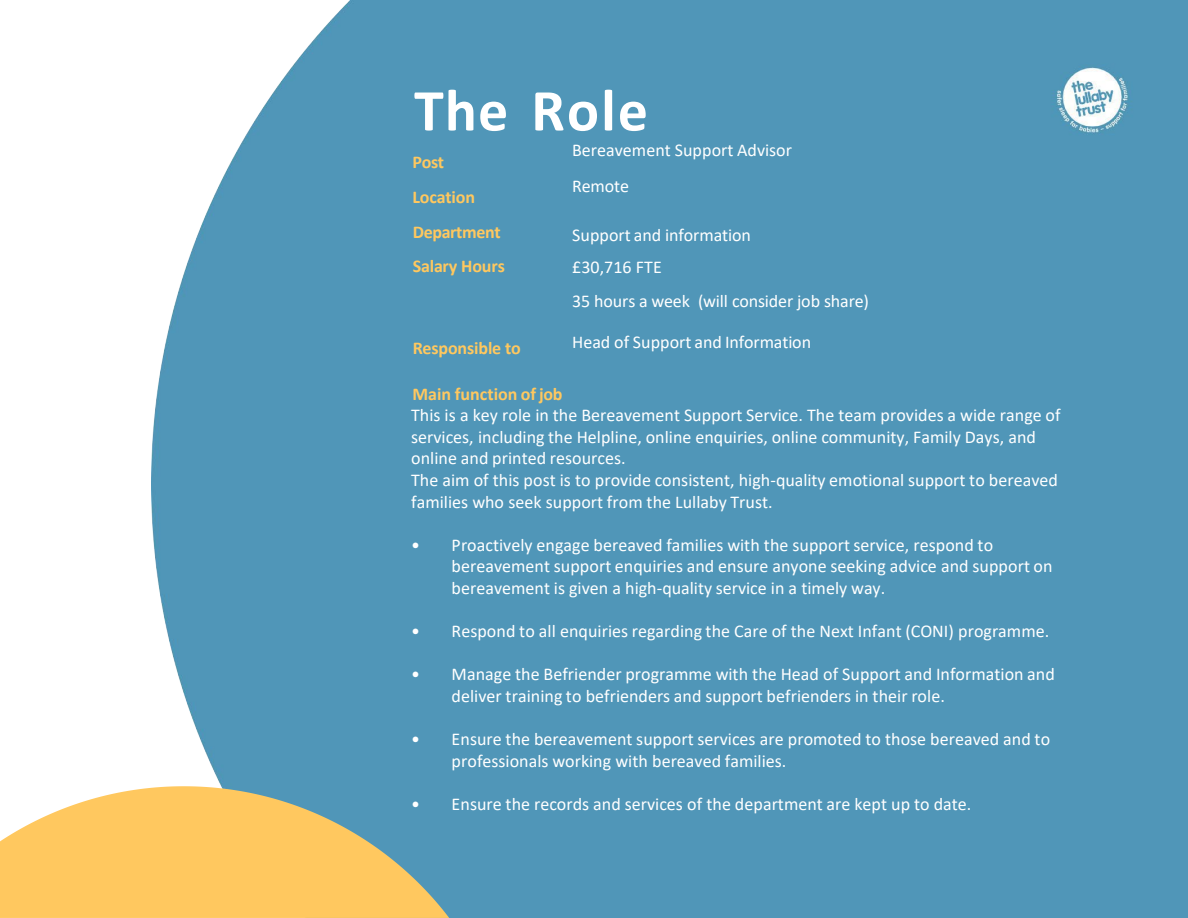
<style>
.page{position:relative;width:1188px;height:918px;background:#fff}
.page>*{position:absolute;margin:0;border:0;box-sizing:border-box;transform-origin:0 0}
.t1{font:700 60px "Calibri";letter-spacing:.03em;color:#fff}
.t2{font:18px/21.6px "Calibri";color:#fff}
.t3{font:700 18px/33.3px "Calibri";letter-spacing:-.01em;color:#ffc85f}
</style>
<div class="page">
<div style="left:151px;top:0;width:1037px;height:918px;background:#5096b8"></div>
<svg style="left:0;top:786px;width:449px;height:132px;fill:#ffc85f"></svg>
<h2 class="t1" style="left:414px;top:68px;width:235px">The Role</h2>
<p class="t2" style="left:572px;top:139px;width:221px">Bereavement Support Advisor</p>
<p class="t2" style="left:572px;top:175px;width:58px">Remote</p>
<p class="t2" style="left:572px;top:224px;width:180px">Support and information</p>
<p class="t2" style="left:572px;top:256px;width:91px">£30,716 FTE</p>
<p class="t2" style="left:572px;top:290px;width:298px">35 hours a week (will consider job share)</p>
<p class="t2" style="left:572px;top:331px;width:240px">Head of Support and Information</p>
<p class="t3" style="left:413px;top:145px;width:33px">Post</p>
<p class="t3" style="left:413px;top:180px;width:64px">Location</p>
<p class="t3" style="left:413px;top:216px;width:94px">Department<br>Salary Hours</p>
<p class="t3" style="left:413px;top:331px;width:110px">Responsible to</p>
<p class="t3" style="left:413px;top:377px;width:152px">Main function of job</p>
<p class="t2" style="left:411px;top:404px;width:651px">This is a key role in the Bereavement Support Service. The team provides a wide range of services, including the Helpline, online enquiries, online community, Family Days, and online and printed resources.</p>
<p class="t2" style="left:411px;top:469px;width:648px">The aim of this post is to provide consistent, high-quality emotional support to bereaved families who seek support from the Lullaby Trust.</p>
<p class="t2" style="left:452px;top:534px;width:602px;text-indent:-40px">• Proactively engage bereaved families with the support service, respond to bereavement support enquiries and ensure anyone seeking advice and support on bereavement is given a high-quality service in a timely way.</p>
<p class="t2" style="left:411px;top:620px;width:640px">• Respond to all enquiries regarding the Care of the Next Infant (CONI) programme.</p>
<p class="t2" style="left:452px;top:663px;width:605px;text-indent:-40px">• Manage the Befriender programme with the Head of Support and Information and deliver training to befrienders and support befrienders in their role.</p>
<p class="t2" style="left:452px;top:728px;width:600px;text-indent:-40px">• Ensure the bereavement support services are promoted to those bereaved and to professionals working with bereaved families.</p>
<p class="t2" style="left:411px;top:793px;width:562px">• Ensure the records and services of the department are kept up to date.</p>
</div>
